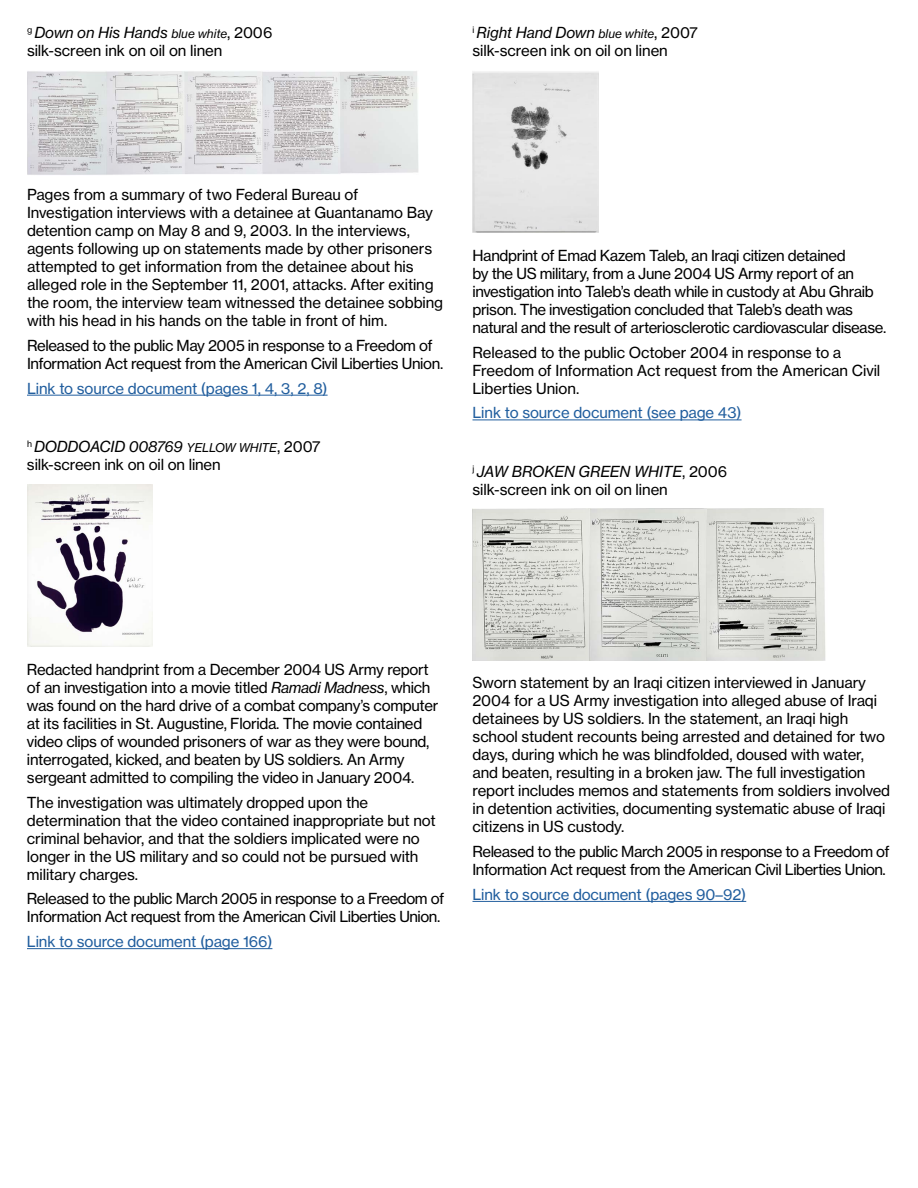
<style>
.page{position:relative;width:918px;height:1188px;background:#fff}
.page>*{position:absolute;margin:0;border:0;box-sizing:border-box;transform-origin:0 0}
.t1{font:15px/18px "N Haas Grotesk TX Pro 55 Rg";letter-spacing:-.02em;color:#000}
.t2{font:15px "N Haas Grotesk TX Pro 55 Rg";letter-spacing:-.01em;color:#215e9e}
.t3{font:15px "N Haas Grotesk TX Pro 56 It";letter-spacing:-.01em;color:#000}
.s1{font-size:12px}
.s2{font-family:"N Haas Grotesk TX Pro 55 Rg"}
.s3{font-family:"N Haas Grotesk TX Pro 56 It"}
</style>
<div class="page">
<hr style="left:27px;top:395px;width:301px;height:1px;background:#215e9e">
<hr style="left:27px;top:948px;width:245px;height:1px;background:#215e9e">
<hr style="left:472px;top:420px;width:270px;height:1px;background:#215e9e">
<hr style="left:472px;top:901px;width:274px;height:1px;background:#215e9e">
<img style="left:473px;top:71px;width:126px;height:162px">
<img style="left:27px;top:484px;width:126px;height:162px">
<img style="left:472px;top:509px;width:354px;height:152px">
<img style="left:27px;top:71px;width:391px;height:104px">
<p class="t3" style="left:27px;top:24px;width:247px"><sup>g</sup> Down on His Hands <span class="s1">blue white</span><span class="s2">, 2006</span></p>
<p class="t1" style="left:27px;top:42px;width:197px">silk-screen ink on oil on linen</p>
<p class="t3" style="left:472px;top:24px;width:227px"><sup>i</sup> Right Hand Down <span class="s1">blue white</span><span class="s2">, 2007</span></p>
<p class="t1" style="left:473px;top:42px;width:197px">silk-screen ink on oil on linen</p>
<p class="t1" style="left:27px;top:186px;width:418px">Pages from a summary of two Federal Bureau of Investigation interviews with a detainee at Guantanamo Bay detention camp on May 8 and 9, 2003. In the interviews, agents following up on statements made by other prisoners attempted to get information from the detainee about his alleged role in the September 11, 2001, attacks. After exiting the room, the interview team witnessed the detainee sobbing with his head in his hands on the table in front of him.</p>
<p class="t1" style="left:27px;top:336px;width:418px">Released to the public May 2005 in response to a Freedom of<br>Information Act request from the American Civil Liberties Union.</p>
<p class="t2" style="left:27px;top:379px;width:302px">Link to source document (pages 1, 4, 3, 2, 8)</p>
<p class="t3" style="left:27px;top:438px;width:295px"><sup>h</sup> DODDOACID 008769 <span class="s1">YELLOW WHITE</span><span class="s2">, 2007</span></p>
<p class="t1" style="left:27px;top:456px;width:195px">silk-screen ink on oil on linen</p>
<p class="t1" style="left:473px;top:246px;width:415px">Handprint of Emad Kazem Taleb, an Iraqi citizen detained<br>by the US military, from a June 2004 US Army report of an investigation into Taleb’s death while in custody at Abu Ghraib prison. The investigation concluded that Taleb’s death was natural and the result of arteriosclerotic cardiovascular disease.</p>
<p class="t1" style="left:473px;top:343px;width:409px">Released to the public October 2004 in response to a<br>Freedom of Information Act request from the American Civil<br>Liberties Union.</p>
<p class="t2" style="left:473px;top:404px;width:271px">Link to source document (see page 43)</p>
<p class="t3" style="left:472px;top:462px;width:256px"><sup>j</sup> JAW BROKEN GREEN WHITE<span class="s2">, 2006</span></p>
<p class="t1" style="left:473px;top:480px;width:197px">silk-screen ink on oil on linen</p>
<p class="t1" style="left:27px;top:660px;width:413px">Redacted handprint from a December 2004 US Army report of an investigation into a movie titled <span class="s3">Ramadi Madness</span>, which was found on the hard drive of a combat company’s computer at its facilities in St. Augustine, Florida. The movie contained video clips of wounded prisoners of war as they were bound, interrogated, kicked, and beaten by US soldiers. An Army sergeant admitted to compiling the video in January 2004.</p>
<p class="t1" style="left:27px;top:793px;width:410px">The investigation was ultimately dropped upon the determination that the video contained inappropriate but not criminal behavior, and that the soldiers implicated were no longer in the US military and so could not be pursued with military charges.</p>
<p class="t1" style="left:27px;top:890px;width:419px">Released to the public March 2005 in response to a Freedom of<br>Information Act request from the American Civil Liberties Union.</p>
<p class="t2" style="left:27px;top:932px;width:247px">Link to source document (page 166)</p>
<p class="t1" style="left:473px;top:674px;width:419px">Sworn statement by an Iraqi citizen interviewed in January 2004 for a US Army investigation into alleged abuse of Iraqi detainees by US soldiers. In the statement, an Iraqi high school student recounts being arrested and detained for two days, during which he was blindfolded, doused with water, and beaten, resulting in a broken jaw. The full investigation report includes memos and statements from soldiers involved in detention activities, documenting systematic abuse of Iraqi citizens in US custody.</p>
<p class="t1" style="left:473px;top:843px;width:419px">Released to the public March 2005 in response to a Freedom of<br>Information Act request from the American Civil Liberties Union.</p>
<p class="t2" style="left:473px;top:885px;width:275px">Link to source document (pages 90–92)</p>
</div>
